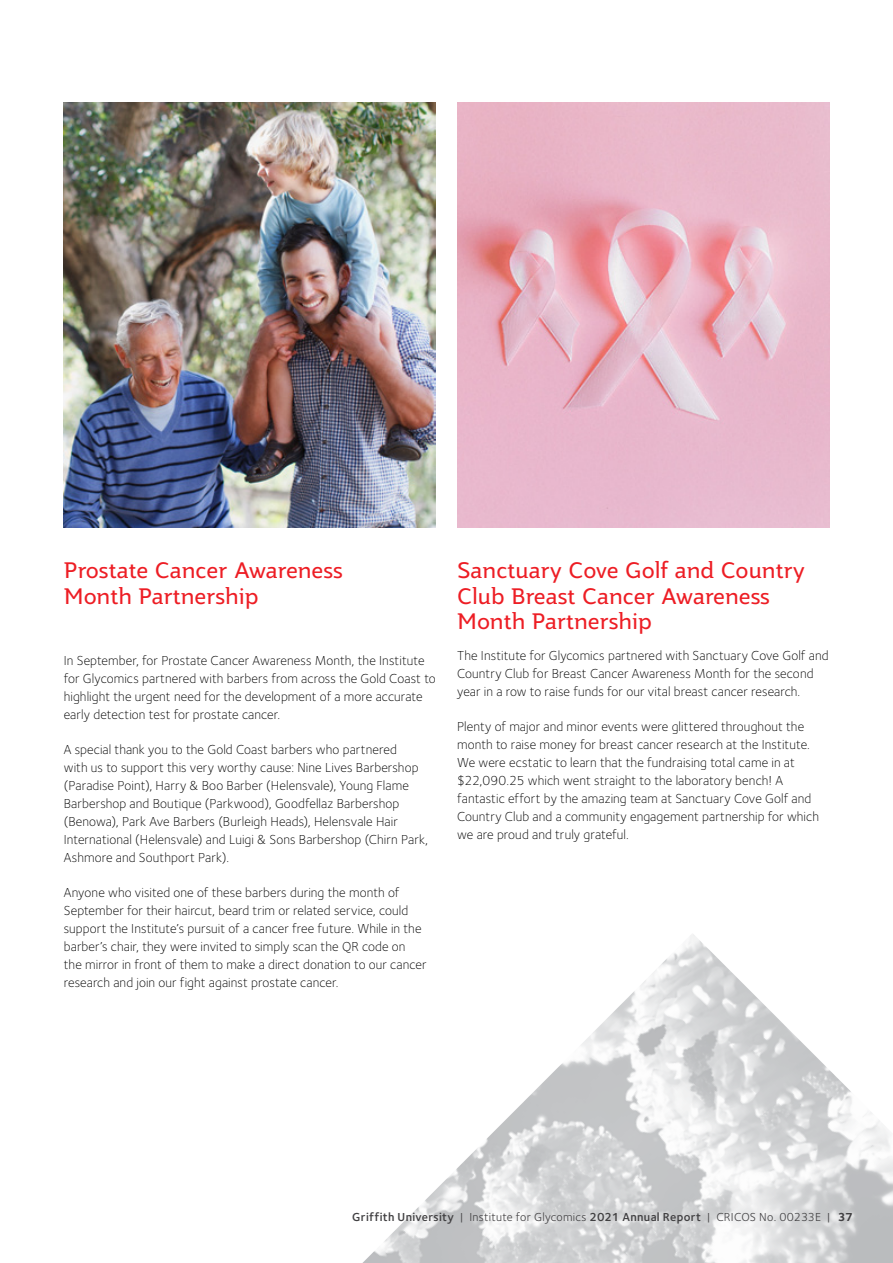
<style>
.page{position:relative;width:893px;height:1263px;background:#fff}
.page>*{position:absolute;margin:0;border:0;box-sizing:border-box;transform-origin:0 0}
.t1{font:21.75px/25.5px "Jotia";color:#ed1d24}
.t2{font:300 13.5px/18px "Foundry Sterling";letter-spacing:.01em;color:#000}
.t3{font:12px "Foundry Sterling";letter-spacing:.025em;color:#414042}
.s1{font-weight:600}
.s2{font-weight:700}
</style>
<div class="page">
<img style="left:362px;top:934px;width:531px;height:329px">
<img style="left:64px;top:102px;width:372px;height:425px">
<img style="left:457px;top:102px;width:372px;height:425px">
<h1 class="t1" style="left:64px;top:558px;width:280px">Prostate Cancer Awareness<br>Month Partnership</h1>
<p class="t2" style="left:64px;top:651px;width:373px">In September, for Prostate Cancer Awareness Month, the Institute for Glycomics partnered with barbers from across the Gold Coast to highlight the urgent need for the development of a more accurate early detection test for prostate cancer.</p>
<p class="t2" style="left:64px;top:740px;width:366px">A special thank you to the Gold Coast barbers who partnered<br>with us to support this very worthy cause: Nine Lives Barbershop (Paradise Point), Harry &amp; Boo Barber (Helensvale), Young Flame Barbershop and Boutique (Parkwood), Goodfellaz Barbershop (Benowa), Park Ave Barbers (Burleigh Heads), Helensvale Hair International (Helensvale) and Luigi &amp; Sons Barbershop (Chirn Park, Ashmore and Southport Park).</p>
<p class="t2" style="left:64px;top:883px;width:364px">Anyone who visited one of these barbers during the month of September for their haircut, beard trim or related service, could support the Institute’s pursuit of a cancer free future. While in the barber’s chair, they were invited to simply scan the QR code on the mirror in front of them to make a direct donation to our cancer research and join our fight against prostate cancer.</p>
<h1 class="t1" style="left:457px;top:558px;width:349px">Sanctuary Cove Golf and Country<br>Club Breast Cancer Awareness<br>Month Partnership</h1>
<p class="t2" style="left:457px;top:646px;width:373px">The Institute for Glycomics partnered with Sanctuary Cove Golf and<br>Country Club for Breast Cancer Awareness Month for the second year in a row to raise funds for our vital breast cancer research.</p>
<p class="t2" style="left:457px;top:717px;width:363px">Plenty of major and minor events were glittered throughout the month to raise money for breast cancer research at the Institute.<br>We were ecstatic to learn that the fundraising total came in at $22,090.25 which went straight to the laboratory bench! A fantastic effort by the amazing team at Sanctuary Cove Golf and Country Club and a community engagement partnership for which we are proud and truly grateful.</p>
<p class="t3" style="left:352px;top:1209px;width:502px"><span class="s1">Griffith University</span> | Institute for Glycomics <span class="s1">2021 Annual Report</span> | CRICOS No. 00233E | <span class="s2">37</span></p>
</div>
